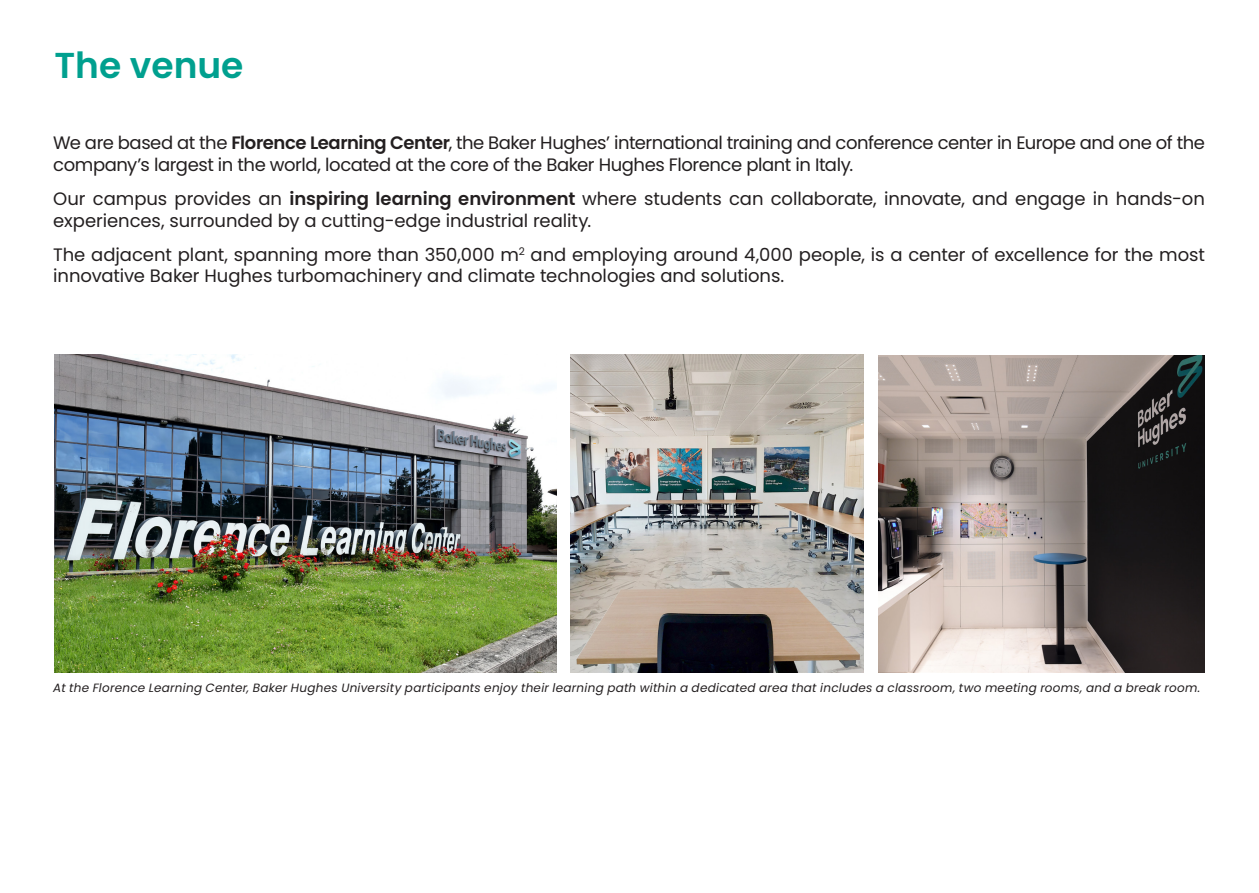
<style>
.page{position:relative;width:1259px;height:893px;background:#fff}
.page>*{position:absolute;margin:0;border:0;box-sizing:border-box;transform-origin:0 0}
._21pt-subhead{font:600 36px "Poppins";color:#00a08f}
._21pt-subhead-2{font:18px/21.6px "Poppins";letter-spacing:-.005em;color:#231f20}
._21pt-subhead-3{font:18px/21.6px "Poppins";letter-spacing:-.025em;color:#231f20}
._21pt-subhead-4{font:italic 12px "Poppins";letter-spacing:.02em;color:#231f20}
.s1{font-weight:600}
</style>
<div class="page">
<img style="left:55px;top:354px;width:501px;height:318px">
<img style="left:570px;top:354px;width:293px;height:318px">
<img style="left:878px;top:356px;width:327px;height:316px">
<p class="_21pt-subhead" style="left:55px;top:45px;width:190px">The venue</p>
<p class="_21pt-subhead-3" style="left:53px;top:132px;width:1153px">We are based at the <span class="s1">Florence Learning Center</span>, the Baker Hughes’ international training and conference center in Europe and one of the company’s largest in the world, located at the core of the Baker Hughes Florence plant in Italy.</p>
<p class="_21pt-subhead-2" style="left:53px;top:188px;width:1153px">Our campus provides an <span class="s1">inspiring learning environment</span> where students can collaborate, innovate, and engage in hands-on experiences, surrounded by a cutting-edge industrial reality.</p>
<p class="_21pt-subhead-2" style="left:53px;top:244px;width:1153px">The adjacent plant, spanning more than 350,000 m<sup>2</sup> and employing around 4,000 people, is a center of excellence for the most innovative Baker Hughes turbomachinery and climate technologies and solutions.</p>
<p class="_21pt-subhead-4" style="left:53px;top:681px;width:1148px">At the Florence Learning Center, Baker Hughes University participants enjoy their learning path within a dedicated area that includes a classroom, two meeting rooms, and a break room.</p>
</div>
